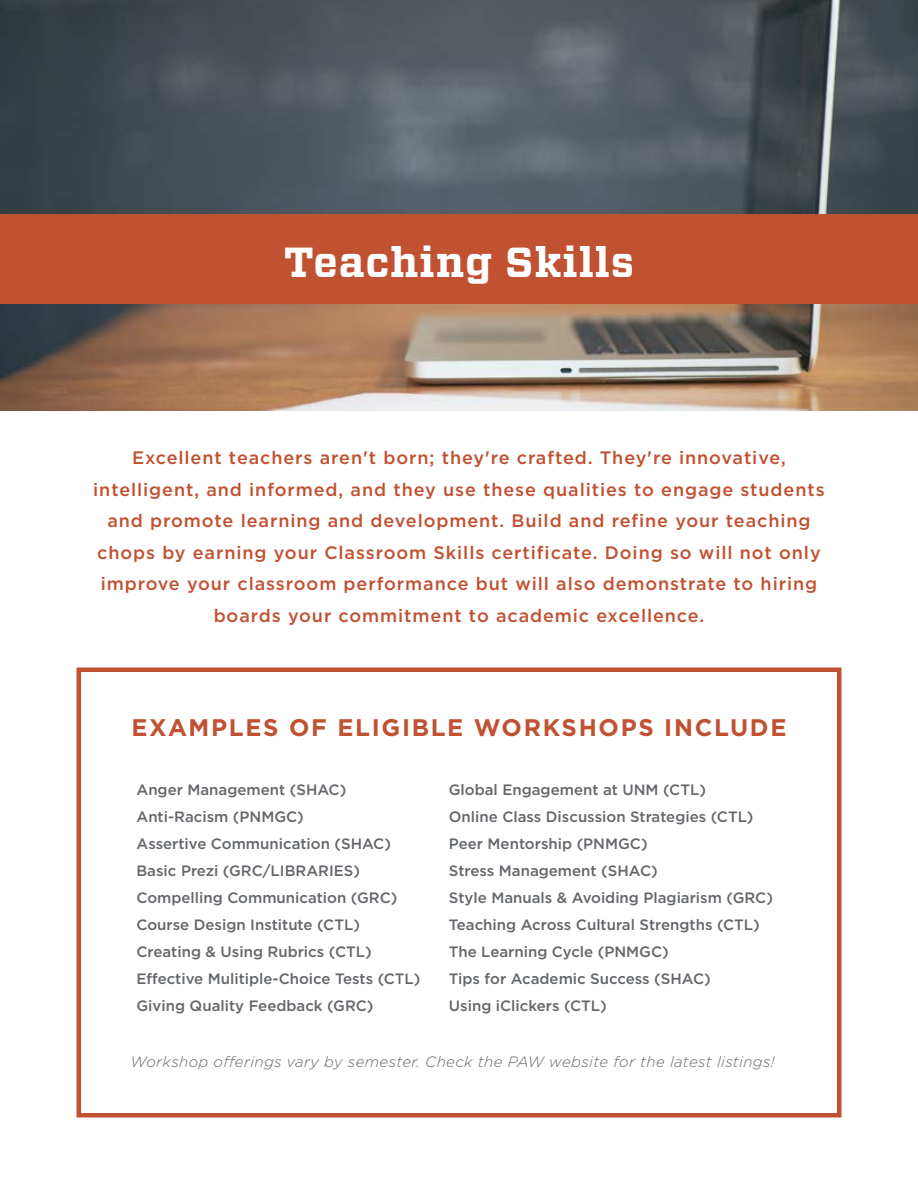
<style>
.page{position:relative;width:918px;height:1188px;background:#fff}
.page>*{position:absolute;margin:0;border:0;box-sizing:border-box;transform-origin:0 0}
.t1{font:700 42px "Vitesse";letter-spacing:.025em;color:#fff}
.t2{font:700 24px "Gotham";letter-spacing:.07em;color:#c05131}
.t3{font:500 18px/31.5px "Gotham";letter-spacing:.05em;color:#c05131;text-align:center}
.t4{font:500 15px/27px "Gotham";color:#63666a}
.t5{font:italic 300 15px "Gotham";letter-spacing:.025em;color:#63666a}
</style>
<div class="page">
<img style="left:0;top:0;width:918px;height:411px">
<div style="left:76px;top:668px;width:766px;height:450px;border:4px solid #c05131"></div>
<div style="left:0;top:214px;width:918px;height:90px;background:#c05131"></div>
<h1 class="t1" style="left:284px;top:234px;width:352px">Teaching Skills</h1>
<p class="t3" style="left:93px;top:442px;width:733px">Excellent teachers aren't born; they're crafted. They're innovative, intelligent, and informed, and they use these qualities to engage students and promote learning and development. Build and refine your teaching chops by earning your Classroom Skills certificate. Doing so will not only improve your classroom performance but will also demonstrate to hiring boards your commitment to academic excellence.</p>
<h2 class="t2" style="left:131px;top:712px;width:657px">EXAMPLES OF ELIGIBLE WORKSHOPS INCLUDE</h2>
<p class="t4" style="left:136px;top:776px;width:286px">Anger Management (SHAC)<br>Anti-Racism (PNMGC)<br>Assertive Communication (SHAC)<br>Basic Prezi (GRC/LIBRARIES)<br>Compelling Communication (GRC)<br>Course Design Institute (CTL)<br>Creating &amp; Using Rubrics (CTL)<br>Effective Mulitiple-Choice Tests (CTL)<br>Giving Quality Feedback (GRC)</p>
<p class="t4" style="left:449px;top:776px;width:326px">Global Engagement at UNM (CTL)<br>Online Class Discussion Strategies (CTL)<br>Peer Mentorship (PNMGC)<br>Stress Management (SHAC)<br>Style Manuals &amp; Avoiding Plagiarism (GRC)<br>Teaching Across Cultural Strengths (CTL)<br>The Learning Cycle (PNMGC)<br>Tips for Academic Success (SHAC)<br>Using iClickers (CTL)</p>
<p class="t5" style="left:130px;top:1052px;width:646px">Workshop offerings vary by semester. Check the PAW website for the latest listings!</p>
</div>
